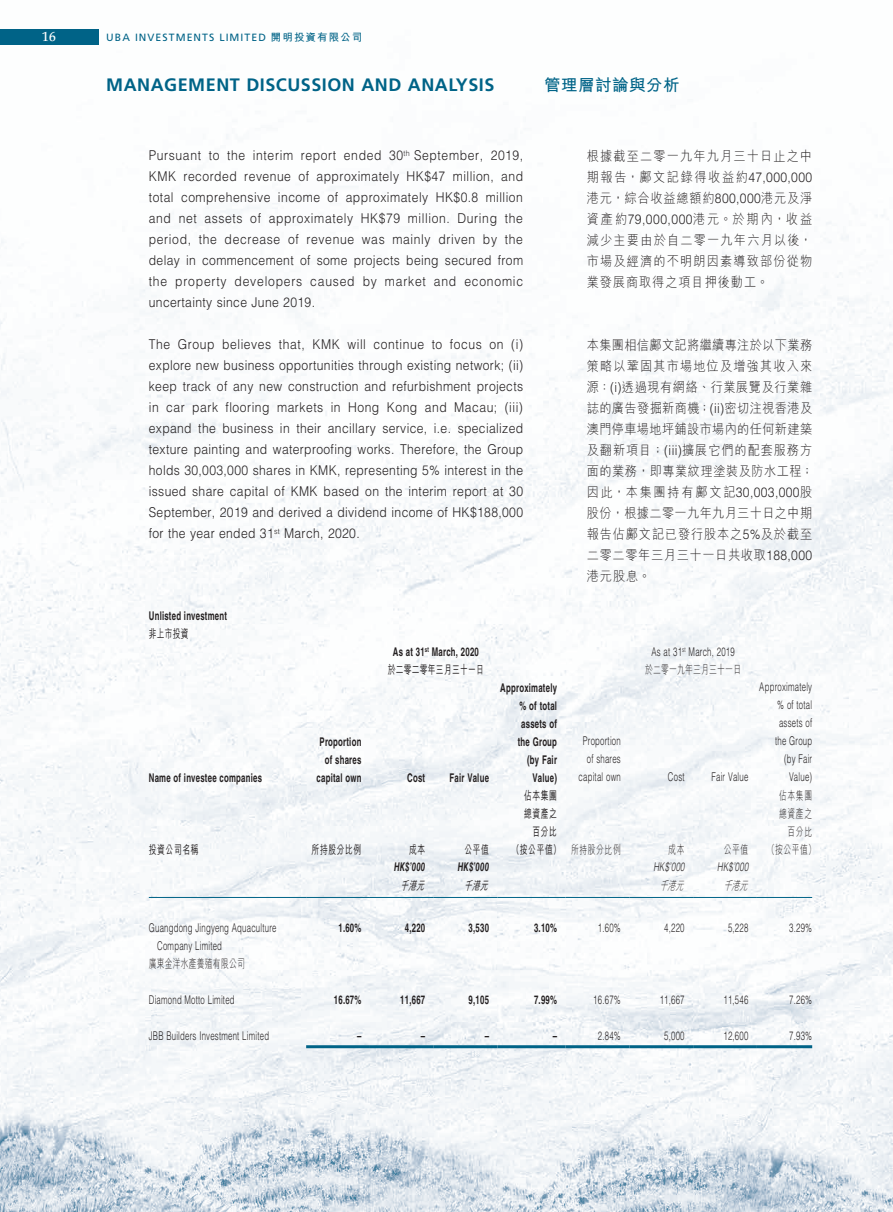
<style>
.page{position:relative;width:893px;height:1212px;background:#fff}
.page>*{position:absolute;margin:0;border:0;box-sizing:border-box;transform-origin:0 0}
.t1{font:700 18px "Frutiger LT Std";letter-spacing:.03em;color:#006387}
.t2{font:700 16.5px "M Hei HK";letter-spacing:.03em;color:#006387}
._00_txt{font:300 13.5px/21px "Helvetica LT Std";letter-spacing:.03em;color:#231f20;text-align:justify;scale:.9 1}
._00_txt_C{font:300 13.5px/21px "M Hei HK";letter-spacing:.08em;color:#231f20;text-align:justify;scale:.9 1}
.t3{font:500 13.5px "Palatino LT Std";color:#fff}
._50_Table_txt{font:300 12px/18px "Helvetica LT Std";letter-spacing:.03em;color:#231f20;scale:.65 1}
._50_Table_txt-2{font:700 12px "Helvetica LT Std";letter-spacing:.03em;color:#231f20;scale:.65 1}
._50_Table_txt-3{font:300 12px "M Hei HK";letter-spacing:.03em;color:#231f20;scale:.65 1}
._50_Table_txt-4{font:500 12px "M Hei HK";letter-spacing:.08em;color:#231f20;scale:.65 1}
._50_Table_txt-5{font:italic 700 12px "Helvetica LT Std";letter-spacing:.03em;color:#231f20;scale:.65 1}
._50_Table_txt-6{font:italic 300 12px "Helvetica LT Std";letter-spacing:.03em;color:#231f20;scale:.65 1}
._50_Table_txt-7{font:500 12px "M Hei HK";letter-spacing:.03em;color:#231f20;scale:.65 1}
._50_Table_txt-8{font:italic 500 12px "M Hei HK";color:#231f20;scale:.65 1}
._50_Table_txt-9{font:italic 300 12px "M Hei HK";color:#231f20;scale:.65 1}
.t4{font:10.5px "Frutiger LT Std";letter-spacing:.1em;color:#006387}
.s1{font-family:"M Hei HK";font-weight:700}
.s2{font-family:"Helvetica LT Std"}
</style>
<div class="page">
<img style="left:0;top:29px;width:892px;height:1183px">
<div style="left:0;top:29px;width:98px;height:15px;background:#006387"></div>
<hr style="left:149px;top:897px;width:157px;height:1px;background:#006387">
<hr style="left:306px;top:897px;width:64px;height:1px;background:#006387">
<hr style="left:370px;top:897px;width:64px;height:1px;background:#006387">
<hr style="left:434px;top:897px;width:63px;height:1px;background:#006387">
<hr style="left:497px;top:897px;width:69px;height:1px;background:#006387">
<hr style="left:566px;top:897px;width:63px;height:1px;background:#006387">
<hr style="left:629px;top:897px;width:64px;height:1px;background:#006387">
<hr style="left:693px;top:897px;width:64px;height:1px;background:#006387">
<hr style="left:757px;top:897px;width:55px;height:1px;background:#006387">
<hr style="left:306px;top:1045px;width:64px;height:3px;background:#006387">
<hr style="left:370px;top:1045px;width:64px;height:3px;background:#006387">
<hr style="left:434px;top:1045px;width:63px;height:3px;background:#006387">
<hr style="left:497px;top:1045px;width:69px;height:3px;background:#006387">
<hr style="left:566px;top:1045px;width:63px;height:3px;background:#006387">
<hr style="left:629px;top:1045px;width:64px;height:3px;background:#006387">
<hr style="left:693px;top:1045px;width:64px;height:3px;background:#006387">
<hr style="left:757px;top:1045px;width:55px;height:3px;background:#006387">
<p class="t3" style="left:42px;top:28px;width:15px">16</p>
<p class="t4" style="left:106px;top:31px;width:257px">UBA INVESTMENTS LIMITED <span class="s1">開明投資有限公司</span></p>
<h1 class="t1" style="left:106px;top:75px;width:390px">MANAGEMENT DISCUSSION AND ANALYSIS</h1>
<p class="t2" style="left:544px;top:72px;width:137px">管理層討論與分析</p>
<p class="_00_txt" style="left:149px;top:145px;width:417px">Pursuant to the interim report ended 30<sup>th</sup> September, 2019, KMK recorded revenue of approximately HK$47 million, and total comprehensive income of approximately HK$0.8 million and net assets of approximately HK$79 million. During the period, the decrease of revenue was mainly driven by the delay in commencement of some projects being secured from the property developers caused by market and economic uncertainty since June 2019.</p>
<p class="_00_txt" style="left:149px;top:334px;width:417px">The Group believes that, KMK will continue to focus on (i) explore new business opportunities through existing network; (ii) keep track of any new construction and refurbishment projects in car park flooring markets in Hong Kong and Macau; (iii) expand the business in their ancillary service, i.e. specialized texture painting and waterproofing works. Therefore, the Group holds 30,003,000 shares in KMK, representing 5% interest in the issued share capital of KMK based on the interim report at 30<br>September, 2019 and derived a dividend income of HK$188,000 for the year ended 31<sup>st</sup> March, 2020.</p>
<p class="_50_Table_txt-2" style="left:149px;top:608px;width:122px">Unlisted investment</p>
<p class="_50_Table_txt-4" style="left:149px;top:625px;width:63px">非上市投資</p>
<p class="_00_txt_C" style="left:587px;top:145px;width:252px">根據截至二零一九年九月三十日止之中期報告，鄺文記錄得收益約<span class="s2">47,000,000</span>港元，綜合收益總額約<span class="s2">800,000</span>港元及淨資產約<span class="s2">79,000,000</span>港元。於期內，收益減少主要由於自二零一九年六月以後，市場及經濟的不明朗因素導致部份從物業發展商取得之項目押後動工。</p>
<p class="_00_txt_C" style="left:587px;top:334px;width:253px">本集團相信鄺文記將繼續專注於以下業務策略以鞏固其市場地位及增強其收入來源：<span class="s2">(i)</span>透過現有網絡、行業展覽及行業雜誌的廣告發掘新商機；<span class="s2">(ii)</span>密切注視香港及澳門停車場地坪鋪設市場內的任何新建築及翻新項目；<span class="s2">(iii)</span>擴展它們的配套服務方面的業務，即專業紋理塗裝及防水工程；因此，本集團持有鄺文記<span class="s2">30,003,000</span>股股份，根據二零一九年九月三十日之中期報告佔鄺文記已發行股本之<span class="s2">5%</span>及於截至二零二零年三月三十一日共收取<span class="s2">188,000</span>港元股息。</p>
<p class="_50_Table_txt-2" style="left:149px;top:770px;width:176px">Name of investee companies</p>
<p class="_50_Table_txt-2" style="left:393px;top:644px;width:134px">As at 31<sup>st</sup> March, 2020</p>
<p class="_50_Table_txt" style="left:651px;top:642px;width:130px">As at 31<sup>st</sup> March, 2019</p>
<p class="_50_Table_txt-7" style="left:388px;top:661px;width:149px">於二零二零年三月三十一日</p>
<p class="_50_Table_txt-3" style="left:645px;top:661px;width:149px">於二零一九年三月三十一日</p>
<p class="_50_Table_txt-2" style="left:320px;top:734px;width:66px">Proportion</p>
<p class="_50_Table_txt-2" style="left:325px;top:752px;width:58px">of shares</p>
<p class="_50_Table_txt-2" style="left:317px;top:770px;width:71px">capital own</p>
<p class="_50_Table_txt-2" style="left:407px;top:770px;width:29px">Cost</p>
<p class="_50_Table_txt-2" style="left:450px;top:770px;width:62px">Fair Value</p>
<p class="_50_Table_txt-2" style="left:500px;top:680px;width:89px">Approximately</p>
<p class="_50_Table_txt-2" style="left:520px;top:698px;width:59px">% of total</p>
<p class="_50_Table_txt-2" style="left:521px;top:716px;width:57px">assets of</p>
<p class="_50_Table_txt-2" style="left:518px;top:734px;width:62px">the Group</p>
<p class="_50_Table_txt-2" style="left:527px;top:752px;width:48px">(by Fair</p>
<p class="_50_Table_txt-2" style="left:533px;top:770px;width:39px">Value)</p>
<p class="_50_Table_txt" style="left:583px;top:732px;width:60px">Proportion</p>
<p class="_50_Table_txt" style="left:587px;top:750px;width:54px">of shares</p>
<p class="_50_Table_txt" style="left:579px;top:768px;width:67px">capital own</p>
<p class="_50_Table_txt" style="left:668px;top:768px;width:27px">Cost</p>
<p class="_50_Table_txt" style="left:711px;top:768px;width:58px">Fair Value</p>
<p class="_50_Table_txt-4" style="left:149px;top:841px;width:78px">投資公司名稱</p>
<p class="_50_Table_txt-4" style="left:312px;top:841px;width:78px">所持股分比例</p>
<p class="_50_Table_txt-4" style="left:409px;top:841px;width:26px">成本</p>
<p class="_50_Table_txt-4" style="left:464px;top:841px;width:39px">公平值</p>
<p class="_50_Table_txt-4" style="left:524px;top:787px;width:52px">佔本集團</p>
<p class="_50_Table_txt-4" style="left:524px;top:805px;width:52px">總資產之</p>
<p class="_50_Table_txt-4" style="left:532px;top:823px;width:39px">百分比</p>
<p class="_50_Table_txt-4" style="left:512px;top:841px;width:77px">（按公平值）</p>
<p class="_50_Table_txt-3" style="left:571px;top:841px;width:78px">所持股分比例</p>
<p class="_50_Table_txt-3" style="left:668px;top:841px;width:26px">成本</p>
<p class="_50_Table_txt-3" style="left:724px;top:841px;width:39px">公平值</p>
<p class="_50_Table_txt-5" style="left:394px;top:860px;width:50px">HK$’000</p>
<p class="_50_Table_txt-5" style="left:458px;top:860px;width:50px">HK$’000</p>
<p class="_50_Table_txt-6" style="left:653px;top:860px;width:50px">HK$’000</p>
<p class="_50_Table_txt-6" style="left:717px;top:860px;width:50px">HK$’000</p>
<p class="_50_Table_txt-8" style="left:400px;top:877px;width:45px">千港元</p>
<p class="_50_Table_txt-8" style="left:464px;top:877px;width:45px">千港元</p>
<p class="_50_Table_txt-9" style="left:660px;top:877px;width:45px">千港元</p>
<p class="_50_Table_txt-9" style="left:723px;top:877px;width:45px">千港元</p>
<p class="_50_Table_txt" style="left:759px;top:678px;width:83px">Approximately</p>
<p class="_50_Table_txt" style="left:777px;top:696px;width:55px">% of total</p>
<p class="_50_Table_txt" style="left:779px;top:714px;width:53px">assets of</p>
<p class="_50_Table_txt" style="left:775px;top:732px;width:59px">the Group</p>
<p class="_50_Table_txt" style="left:784px;top:750px;width:45px">(by Fair</p>
<p class="_50_Table_txt" style="left:789px;top:768px;width:37px">Value)</p>
<p class="_50_Table_txt-3" style="left:779px;top:787px;width:52px">佔本集團</p>
<p class="_50_Table_txt-3" style="left:779px;top:805px;width:52px">總資產之</p>
<p class="_50_Table_txt-3" style="left:788px;top:823px;width:39px">百分比</p>
<p class="_50_Table_txt-3" style="left:767px;top:841px;width:77px">（按公平值）</p>
<p class="_50_Table_txt" style="left:157px;top:918px;width:185px;text-indent:-8px">Guangdong Jingyeng Aquaculture<br>Company Limited</p>
<p class="_50_Table_txt-2" style="left:338px;top:921px;width:37px">1.60%</p>
<p class="_50_Table_txt-2" style="left:405px;top:921px;width:33px">4,220</p>
<p class="_50_Table_txt-2" style="left:469px;top:921px;width:33px">3,530</p>
<p class="_50_Table_txt-2" style="left:534px;top:921px;width:37px">3.10%</p>
<p class="_50_Table_txt" style="left:598px;top:918px;width:37px">1.60%</p>
<p class="_50_Table_txt" style="left:664px;top:918px;width:33px">4,220</p>
<p class="_50_Table_txt" style="left:728px;top:918px;width:33px">5,228</p>
<p class="_50_Table_txt" style="left:789px;top:918px;width:37px">3.29%</p>
<p class="_50_Table_txt-3" style="left:149px;top:955px;width:149px">廣東金洋水產養殖有限公司</p>
<p class="_50_Table_txt" style="left:149px;top:990px;width:134px">Diamond Motto Limited</p>
<p class="_50_Table_txt-2" style="left:334px;top:993px;width:44px">16.67%</p>
<p class="_50_Table_txt-2" style="left:400px;top:993px;width:40px">11,667</p>
<p class="_50_Table_txt-2" style="left:469px;top:993px;width:33px">9,105</p>
<p class="_50_Table_txt-2" style="left:534px;top:993px;width:37px">7.99%</p>
<p class="_50_Table_txt" style="left:593px;top:990px;width:44px">16.67%</p>
<p class="_50_Table_txt" style="left:660px;top:990px;width:40px">11,667</p>
<p class="_50_Table_txt" style="left:723px;top:990px;width:40px">11,546</p>
<p class="_50_Table_txt" style="left:789px;top:990px;width:37px">7.26%</p>
<p class="_50_Table_txt" style="left:149px;top:1026px;width:187px">JBB Builders Investment Limited</p>
<p class="_50_Table_txt-2" style="left:357px;top:1029px;width:8px">–</p>
<p class="_50_Table_txt-2" style="left:421px;top:1029px;width:8px">–</p>
<p class="_50_Table_txt-2" style="left:485px;top:1029px;width:8px">–</p>
<p class="_50_Table_txt-2" style="left:553px;top:1029px;width:8px">–</p>
<p class="_50_Table_txt" style="left:598px;top:1026px;width:37px">2.84%</p>
<p class="_50_Table_txt" style="left:664px;top:1026px;width:33px">5,000</p>
<p class="_50_Table_txt" style="left:723px;top:1026px;width:40px">12,600</p>
<p class="_50_Table_txt" style="left:789px;top:1026px;width:37px">7.93%</p>
</div>
